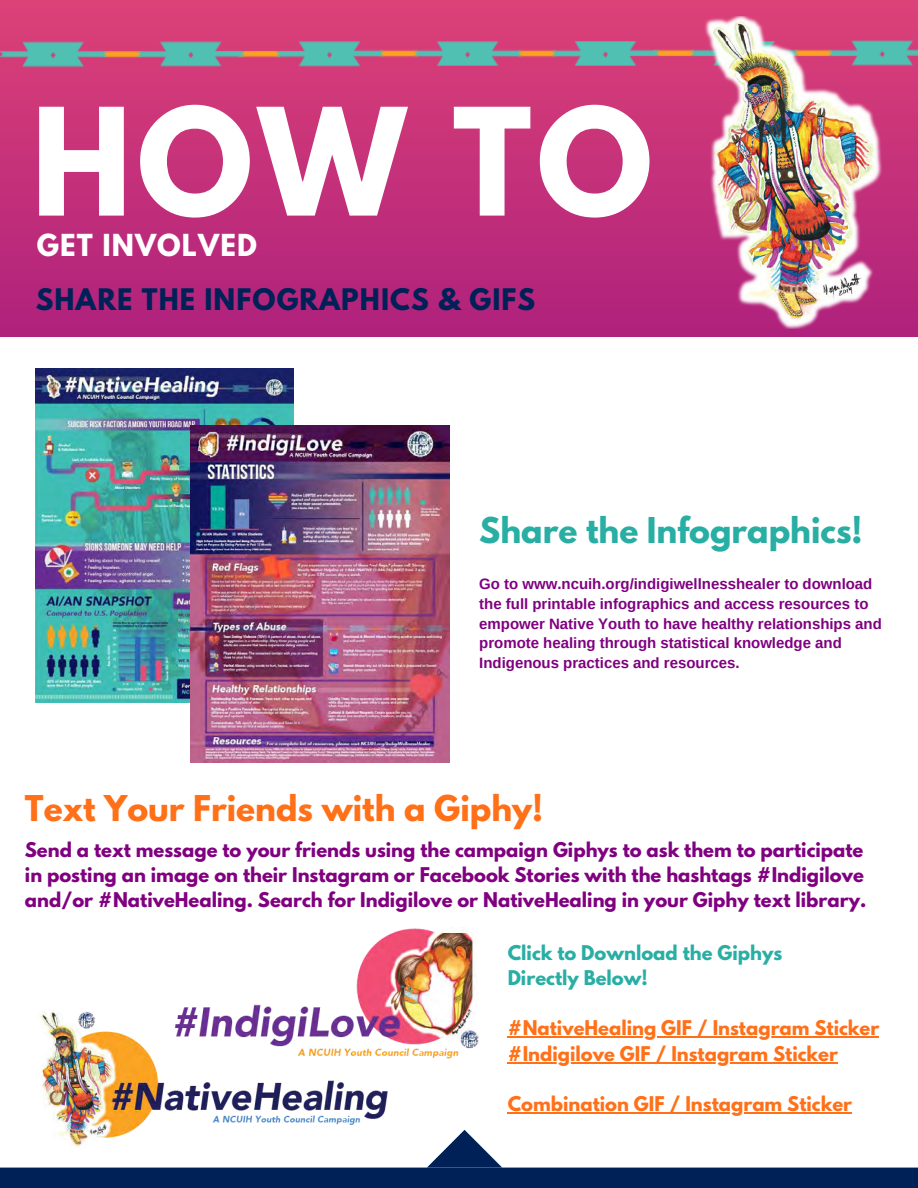
<style>
.page{position:relative;width:918px;height:1188px;background:#fff}
.page>*{position:absolute;margin:0;border:0;box-sizing:border-box;transform-origin:0 0}
.t1{font:700 132px "League Spartan";color:#fff}
.t2{font:700 31.5px "League Spartan";color:#ff7018}
.t3{font:700 31.5px "League Spartan";color:#29aea4}
.t4{font:700 26.85px "League Spartan";letter-spacing:.04em;color:#fff}
.t5{font:700 26.4px "League Spartan";letter-spacing:.04em;color:#002157}
.t6{font:700 18px/25.2px "League Spartan";color:#800080}
.t7{font:700 18px/25.2px "League Spartan";color:#ff7018}
.t8{font:700 18px/25.2px "League Spartan";color:#29aea4}
.t9{font:700 15px/20px "Arimo";color:#800080}
</style>
<div class="page">
<div style="left:0;top:0;width:918px;height:337px;background:linear-gradient(to bottom,#dc4278,#af217c)"></div>
<svg style="left:0;top:1130px;width:918px;height:56px"></svg>
<hr style="left:0;top:1186px;width:918px;height:2px;background:#002157">
<img style="left:0;top:40px;width:677px;height:26px">
<img style="left:677px;top:16px;width:241px;height:312px">
<img style="left:184px;top:928px;width:295px;height:131px">
<img style="left:25px;top:1008px;width:362px;height:141px">
<img style="left:36px;top:368px;width:257px;height:335px">
<img style="left:190px;top:426px;width:260px;height:336px">
<hr style="left:508px;top:1037px;width:371px;height:1px;background:#ff7018">
<hr style="left:508px;top:1062px;width:330px;height:1px;background:#ff7018">
<hr style="left:508px;top:1112px;width:344px;height:2px;background:#ff7018">
<h1 class="t1" style="left:31px;top:97px;width:623px">HOW TO</h1>
<h3 class="t4" style="left:37px;top:232px;width:222px">GET INVOLVED</h3>
<h3 class="t5" style="left:36px;top:286px;width:501px">SHARE THE INFOGRAPHICS &amp; GIFS</h3>
<h2 class="t3" style="left:479px;top:515px;width:385px">Share the Infographics!</h2>
<p class="t9" style="left:479px;top:574px;width:404px">Go to www.ncuih.org/indigiwellnesshealer to download the full printable infographics and access resources to empower Native Youth to have healthy relationships and promote healing through statistical knowledge and Indigenous practices and resources.</p>
<h2 class="t2" style="left:25px;top:793px;width:520px">Text Your Friends with a Giphy!</h2>
<p class="t6" style="left:25px;top:839px;width:843px">Send a text message to your friends using the campaign Giphys to ask them to participate in posting an image on their Instagram or Facebook Stories with the hashtags #Indigilove and/or #NativeHealing. Search for Indigilove or NativeHealing in your Giphy text library.</p>
<p class="t8" style="left:508px;top:942px;width:276px">Click to Download the Giphys<br>Directly Below!</p>
<p class="t7" style="left:508px;top:1018px;width:373px">#NativeHealing GIF / Instagram Sticker #Indigilove GIF / Instagram Sticker</p>
<p class="t7" style="left:508px;top:1093px;width:346px">Combination GIF / Instagram Sticker</p>
</div>
